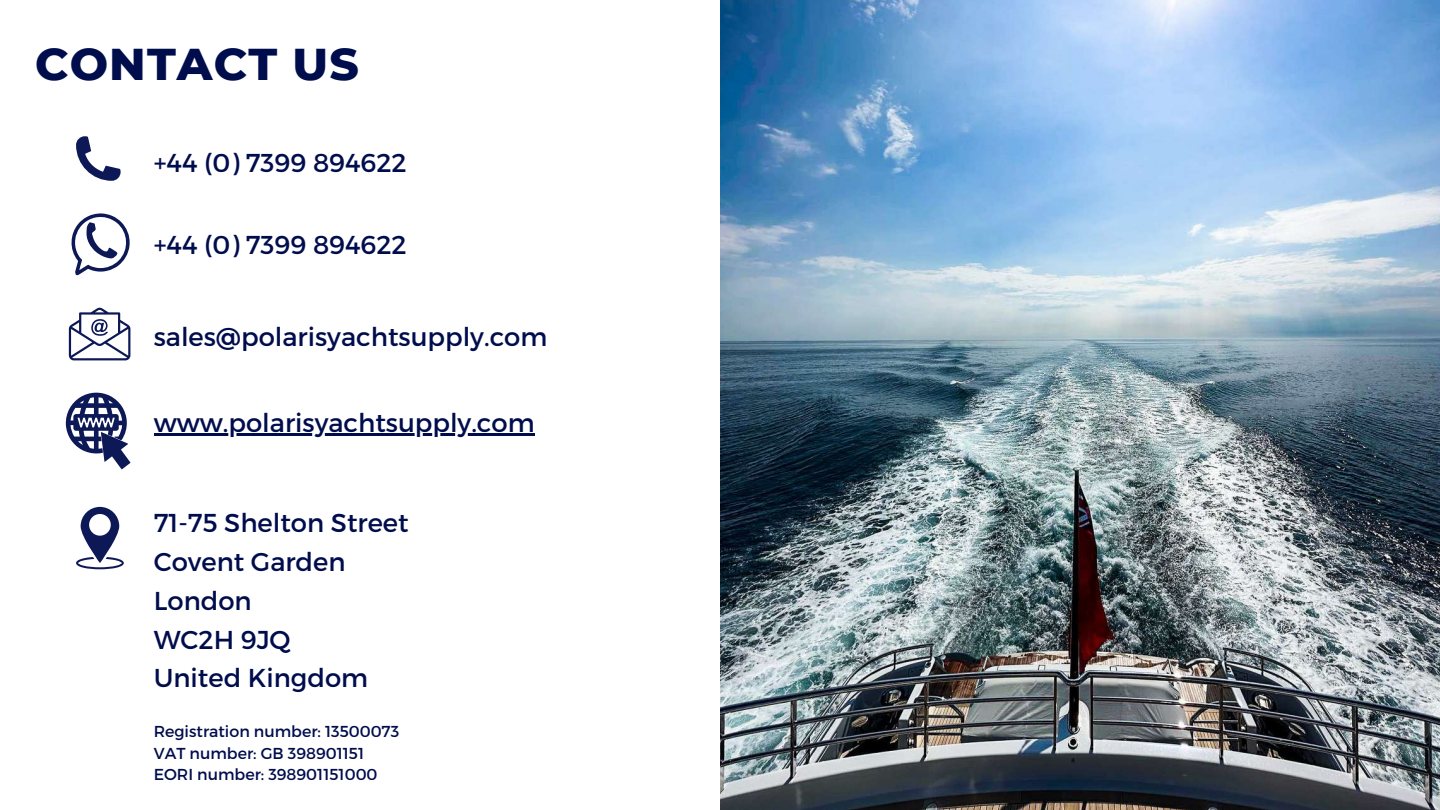
<style>
.page{position:relative;width:1440px;height:810px;background:#fff}
.page>*{position:absolute;margin:0;border:0;box-sizing:border-box;transform-origin:0 0}
.t1{font:800 45.4px "Montserrat";letter-spacing:.025em;color:#000d4d}
.t2{font:25.8px/38.8px "Montserrat";color:#000d4d}
.t3{font:15.8px/21.8px "Montserrat";color:#000d4d}
</style>
<div class="page">
<svg style="left:76px;top:136px;width:44px;height:45px"></svg>
<svg style="left:69px;top:308px;width:61px;height:52px"></svg>
<svg style="left:66px;top:393px;width:64px;height:76px"></svg>
<svg style="left:72px;top:213px;width:58px;height:62px"></svg>
<svg style="left:76px;top:507px;width:48px;height:62px"></svg>
<hr style="left:154px;top:433px;width:381px;height:2px;background:#000d4d">
<img style="left:720px;top:0;width:720px;height:810px">
<h1 class="t1" style="left:35px;top:36px;width:325px">CONTACT US</h1>
<p class="t2" style="left:154px;top:142px;width:255px">+44 (0) 7399 894622</p>
<p class="t2" style="left:154px;top:224px;width:255px">+44 (0) 7399 894622</p>
<p class="t2" style="left:154px;top:316px;width:395px">sales@polarisyachtsupply.com</p>
<p class="t2" style="left:154px;top:402px;width:382px">www.polarisyachtsupply.com</p>
<p class="t2" style="left:154px;top:503px;width:256px">71-75 Shelton Street<br>Covent Garden<br>London<br>WC2H 9JQ<br>United Kingdom</p>
<p class="t3" style="left:154px;top:720px;width:247px">Registration number: 13500073<br>VAT number: GB 398901151<br>EORI number: 398901151000</p>
</div>
